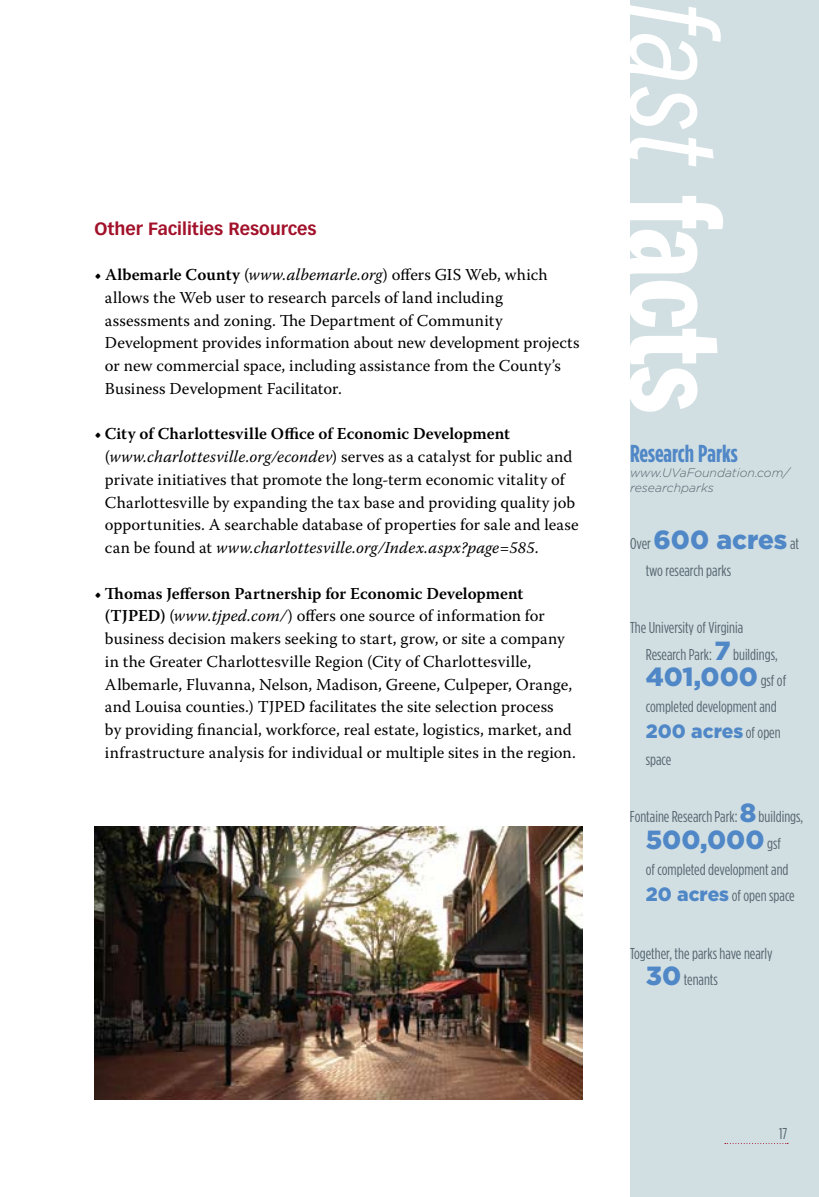
<style>
.page{position:relative;width:819px;height:1197px;background:#fff}
.page>*{position:absolute;margin:0;border:0;box-sizing:border-box;transform-origin:0 0}
.t1{font:134.22px "Franklin Gothic Demi Cmpr";color:#fff}
.t2{font:900 26.25px "Gotham";color:#5087c7}
.t3{font:700 24.5px "Gotham Condensed";color:#5087c7}
.t4{font:900 19.25px "Gotham";color:#5087c7}
.t5{font:700 17.5px "Vectora LT Std";color:#a2112a}
.t6{font:16.62px/22.8px "Warnock Pro";letter-spacing:.005em;color:#000}
.t7{font:15.75px/26.2px "Gotham Condensed";color:#556670}
.t8{font:italic 300 12.25px/14.7px "Gotham";color:#556670}
.s1{font-weight:600}
.s2{font-style:italic}
.s3{font-family:"Franklin Gothic Book Cmpr Ital"}
.s4{font-family:"Gotham Condensed";font-weight:400;font-size:15.75px;color:#556670}
.s5{font-family:"Gotham";font-weight:900;font-size:26.25px;color:#5087c7}
.s6{font-family:"Gotham";font-weight:900;font-size:19.25px;color:#5087c7}
</style>
<div class="page">
<img style="left:95px;top:826px;width:488px;height:273px">
<div style="left:630px;top:0;width:189px;height:1197px;background:#d2dfe2"></div>
<svg style="left:725px;top:1143px;width:63px;height:1px"></svg>
<p class="t5" style="left:94px;top:218px;width:224px">Other Facilities Resources</p>
<p class="t6" style="left:105px;top:263px;width:476px;text-indent:-10px"><span class="s1">• Albemarle County</span> (<span class="s2">www.albemarle.org</span>) offers GIS Web, which allows the Web user to research parcels of land including assessments and zoning. The Department of Community Development provides information about new development projects or new commercial space, including assistance from the County’s Business Development Facilitator.</p>
<p class="t6" style="left:105px;top:422px;width:475px;text-indent:-11px"><span class="s1">• City of Charlottesville Office of Economic Development </span>(<span class="s2">www.charlottesville.org/econdev</span>) serves as a catalyst for public and private initiatives that promote the long-term economic vitality of Charlottesville by expanding the tax base and providing quality job opportunities. A searchable database of properties for sale and lease can be found at <span class="s2">www.charlottesville.org/Index.aspx?page=585</span>.</p>
<p class="t6" style="left:105px;top:581px;width:472px;text-indent:-11px"><span class="s1">• Thomas Jefferson Partnership for Economic Development (TJPED)</span> (<span class="s2">www.tjped.com/</span>) offers one source of information for business decision makers seeking to start, grow, or site a company in the Greater Charlottesville Region (City of Charlottesville, Albemarle, Fluvanna, Nelson, Madison, Greene, Culpeper, Orange, and Louisa counties.) TJPED facilitates the site selection process<br>by providing financial, workforce, real estate, logistics, market, and infrastructure analysis for individual or multiple sites in the region.</p>
<h1 class="t1" style="left:748px;top:1px;width:414px;rotate:90deg"><span class="s3">fast</span> facts</h1>
<h3 class="t3" style="left:630px;top:440px;width:109px">Research Parks</h3>
<p class="t8" style="left:630px;top:465px;width:161px">www.UVaFoundation.com/ researchparks</p>
<h2 class="t2" style="left:630px;top:525px;width:171px"><span class="s4">Over</span> 600 acres <span class="s4">at</span></h2>
<p class="t7" style="left:646px;top:557px;width:87px">two research parks</p>
<p class="t7" style="left:646px;top:614px;width:134px;text-indent:-16px">The University of Virginia<br>Research Park: <span class="s5">7</span> buildings,</p>
<h2 class="t2" style="left:646px;top:661px;width:142px">401,000 <span class="s4">gsf of</span></h2>
<p class="t7" style="left:646px;top:693px;width:133px">completed development and</p>
<p class="t4" style="left:646px;top:720px;width:136px">200 acres <span class="s4">of open</span></p>
<p class="t7" style="left:646px;top:746px;width:27px">space</p>
<p class="t7" style="left:630px;top:803px;width:175px">Fontaine Research Park: <span class="s5">8</span> buildings,</p>
<h2 class="t2" style="left:646px;top:824px;width:137px">500,000 <span class="s4">gsf</span></h2>
<p class="t7" style="left:646px;top:856px;width:151px">of completed development and<br><span class="s6">20 acres</span> of open space</p>
<p class="t7" style="left:646px;top:940px;width:129px;text-indent:-16px">Together, the parks have nearly<br><span class="s5">30</span> tenants</p>
<p class="t7" style="left:779px;top:1120px;width:10px">17</p>
</div>
